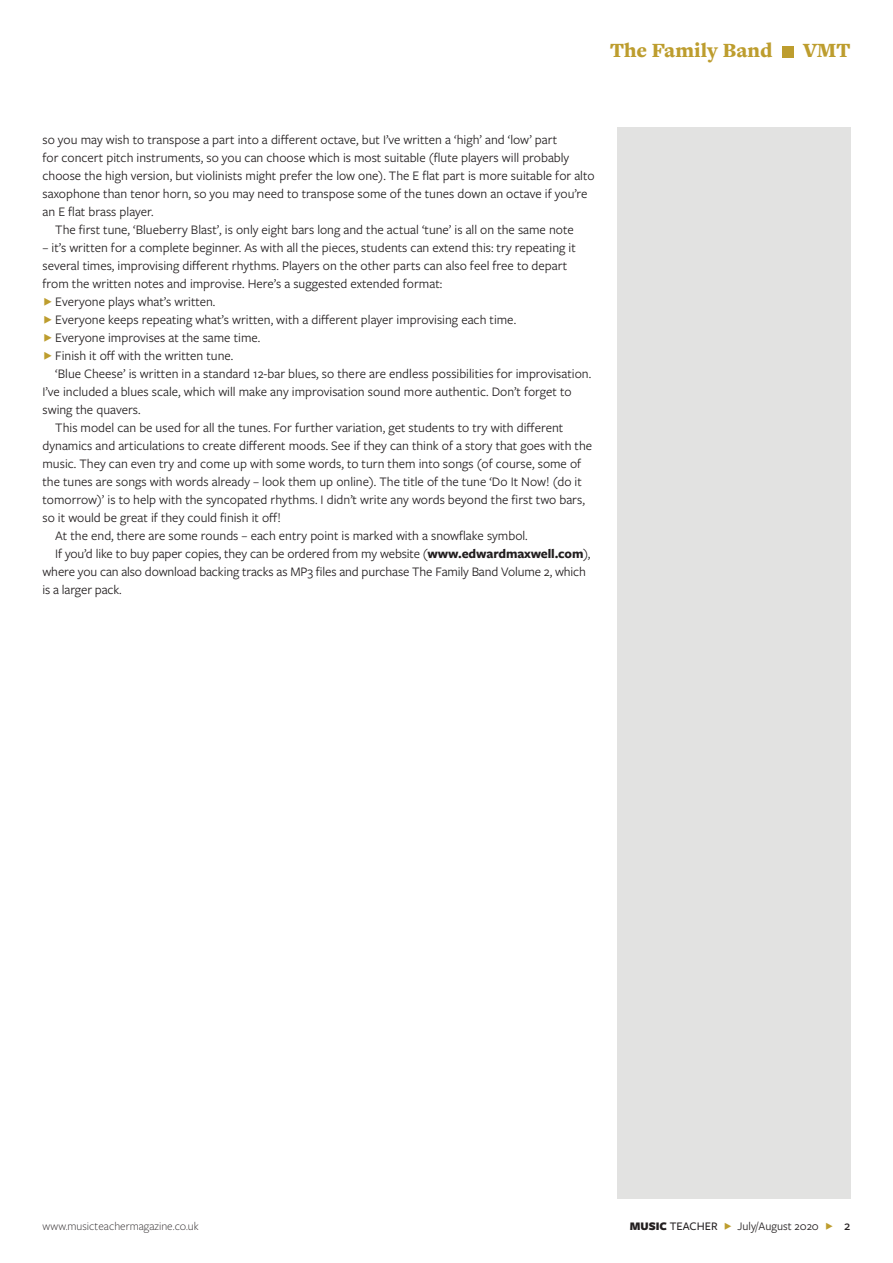
<style>
.page{position:relative;width:893px;height:1263px;background:#fff}
.page>*{position:absolute;margin:0;border:0;box-sizing:border-box;transform-origin:0 0}
.t1{font:900 21px "Freight Text Pro";color:#bd9d2e}
.Body_Text___MTSoW{font:13.5px/18px "Freight Sans Pro";color:#231f20}
.t2{font:300 12px "Freight Sans Pro";color:#231f20}
.t3{font:12px "Freight Sans Pro";color:#231f20}
.s1{font-weight:700}
.s2{font-weight:900}
.s3{font-weight:500}
.s4{color:#bd9d2e}
.s5{font-weight:500;font-size:13.5px}
</style>
<div class="page">
<div style="left:617px;top:128px;width:233px;height:1071px;background:#e2e2e1"></div>
<div style="left:782px;top:46px;width:11px;height:11px;background:#bd9d2e"></div>
<h1 class="t1" style="left:610px;top:36px;width:164px">The Family Band</h1>
<h1 class="t1" style="left:803px;top:36px;width:49px">VMT</h1>
<p class="Body_Text___MTSoW" style="left:43px;top:130px;width:554px">so you may wish to transpose a part into a different octave, but I’ve written a ‘high’ and ‘low’ part<br>for concert pitch instruments, so you can choose which is most suitable (flute players will probably choose the high version, but violinists might prefer the low one). The E flat part is more suitable for alto saxophone than tenor horn, so you may need to transpose some of the tunes down an octave if you’re an E flat brass player.</p>
<p class="Body_Text___MTSoW" style="left:55px;top:220px;width:520px">The first tune, ‘Blueberry Blast’, is only eight bars long and the actual ‘tune’ is all on the same note</p>
<p class="Body_Text___MTSoW" style="left:43px;top:238px;width:535px">– it’s written for a complete beginner. As with all the pieces, students can extend this: try repeating it several times, improvising different rhythms. Players on the other parts can also feel free to depart from the written notes and improvise. Here’s a suggested extended format:</p>
<p class="Body_Text___MTSoW" style="left:55px;top:292px;width:162px">Everyone plays what’s written.</p>
<p class="Body_Text___MTSoW" style="left:55px;top:310px;width:462px">Everyone keeps repeating what’s written, with a different player improvising each time.</p>
<p class="Body_Text___MTSoW" style="left:55px;top:328px;width:207px">Everyone improvises at the same time.</p>
<p class="Body_Text___MTSoW" style="left:55px;top:346px;width:180px">Finish it off with the written tune.</p>
<p class="Body_Text___MTSoW" style="left:43px;top:364px;width:550px;text-indent:13px">‘Blue Cheese’ is written in a standard 12-bar blues, so there are endless possibilities for improvisation.<br>I’ve included a blues scale, which will make any improvisation sound more authentic. Don’t forget to swing the quavers.</p>
<p class="Body_Text___MTSoW" style="left:43px;top:418px;width:551px;text-indent:13px">This model can be used for all the tunes. For further variation, get students to try with different dynamics and articulations to create different moods. See if they can think of a story that goes with the music. They can even try and come up with some words, to turn them into songs (of course, some of the tunes are songs with words already – look them up online). The title of the tune ‘Do It Now! (do it tomorrow)’ is to help with the syncopated rhythms. I didn’t write any words beyond the first two bars, so it would be great if they could finish it off!</p>
<p class="Body_Text___MTSoW" style="left:55px;top:526px;width:474px">At the end, there are some rounds – each entry point is marked with a snowflake symbol.</p>
<p class="Body_Text___MTSoW" style="left:43px;top:544px;width:549px;text-indent:13px">If you’d like to buy paper copies, they can be ordered from my website (<span class="s1">www.edwardmaxwell.com</span>), where you can also download backing tracks as MP3 files and purchase The Family Band Volume 2, which is a larger pack.</p>
<p class="t2" style="left:43px;top:1218px;width:158px">www.musicteachermagazine.co.uk</p>
<p class="t3" style="left:630px;top:1218px;width:222px"><span class="s2">MUSIC</span> <span class="s3">TEACHER</span> <span class="s4">F</span> July/August 2020 <span class="s4">F</span> <span class="s5">2</span></p>
</div>
